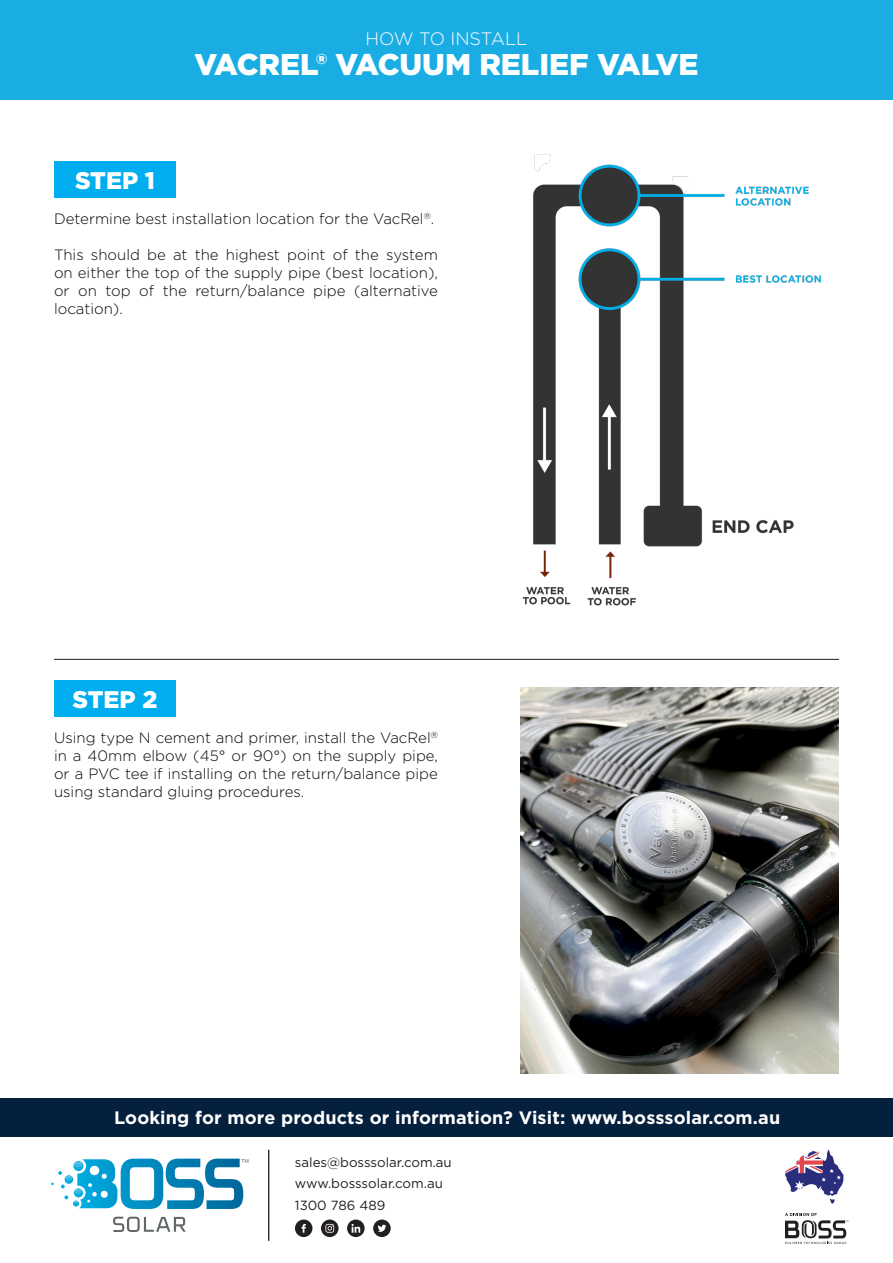
<style>
.page{position:relative;width:893px;height:1263px;background:#fff}
.page>*{position:absolute;margin:0;border:0;box-sizing:border-box;transform-origin:0 0}
.t1{font:900 30px "Gotham";color:#fff}
.t2{font:900 24px "Gotham";color:#fff}
.t3{font:700 18px "Gotham";letter-spacing:.01em;color:#fff}
.t4{font:300 18px "Gotham";color:#fff}
.t5{font:300 15px/18px "Gotham";color:#040503;text-align:justify}
.Product_Heading_Main{font:13.2px "Gotham";color:#231f20}
</style>
<div class="page">
<hr style="left:268px;top:1150px;width:1px;height:91px;background:#231f20">
<svg style="left:373px;top:1219px;width:18px;height:18px"></svg>
<svg style="left:347px;top:1219px;width:18px;height:18px"></svg>
<svg style="left:295px;top:1219px;width:17px;height:18px"></svg>
<svg style="left:321px;top:1219px;width:18px;height:18px"></svg>
<svg style="left:113px;top:1217px;width:73px;height:15px"></svg>
<svg style="left:51px;top:1158px;width:197px;height:51px"></svg>
<svg style="left:785px;top:1213px;width:63px;height:31px"></svg>
<svg style="left:785px;top:1149px;width:58px;height:55px"></svg>
<div style="left:0;top:1098px;width:893px;height:39px;background:#05203d"></div>
<div style="left:0;top:0;width:893px;height:100px;background:#1aade4"></div>
<div style="left:54px;top:162px;width:122px;height:36px;background:#00aeef"></div>
<div style="left:54px;top:680px;width:122px;height:36px;background:#00aeef"></div>
<hr style="left:54px;top:659px;width:785px;height:1px;background:#231f20">
<img style="left:463px;top:154px;width:376px;height:505px">
<img style="left:521px;top:688px;width:318px;height:386px">
<p class="t4" style="left:366px;top:28px;width:163px">HOW TO INSTALL</p>
<p class="t2" style="left:75px;top:164px;width:81px">STEP 1</p>
<p class="t1" style="left:194px;top:44px;width:506px">VACREL® VACUUM RELIEF VALVE</p>
<p class="t5" style="left:54px;top:210px;width:382px">Determine best installation location for the VacRel<sup>®</sup>.</p>
<p class="t5" style="left:54px;top:246px;width:385px">This should be at the highest point of the system on either the top of the supply pipe (best location), or on top of the return/balance pipe (alternative location).</p>
<p class="t2" style="left:73px;top:683px;width:86px">STEP 2</p>
<p class="t5" style="left:54px;top:728px;width:385px">Using type N cement and primer, install the VacRel<sup>® </sup>in a 40mm elbow (45° or 90°) on the supply pipe, or a PVC tee if installing on the return/balance pipe using standard gluing procedures.</p>
<p class="t3" style="left:114px;top:1108px;width:668px">Looking for more products or information? Visit: www.bosssolar.com.au</p>
<p class="Product_Heading_Main" style="left:295px;top:1154px;width:158px">sales@bosssolar.com.au</p>
<p class="Product_Heading_Main" style="left:295px;top:1175px;width:149px">www.bosssolar.com.au</p>
<p class="Product_Heading_Main" style="left:295px;top:1197px;width:92px">1300 786 489</p>
</div>
